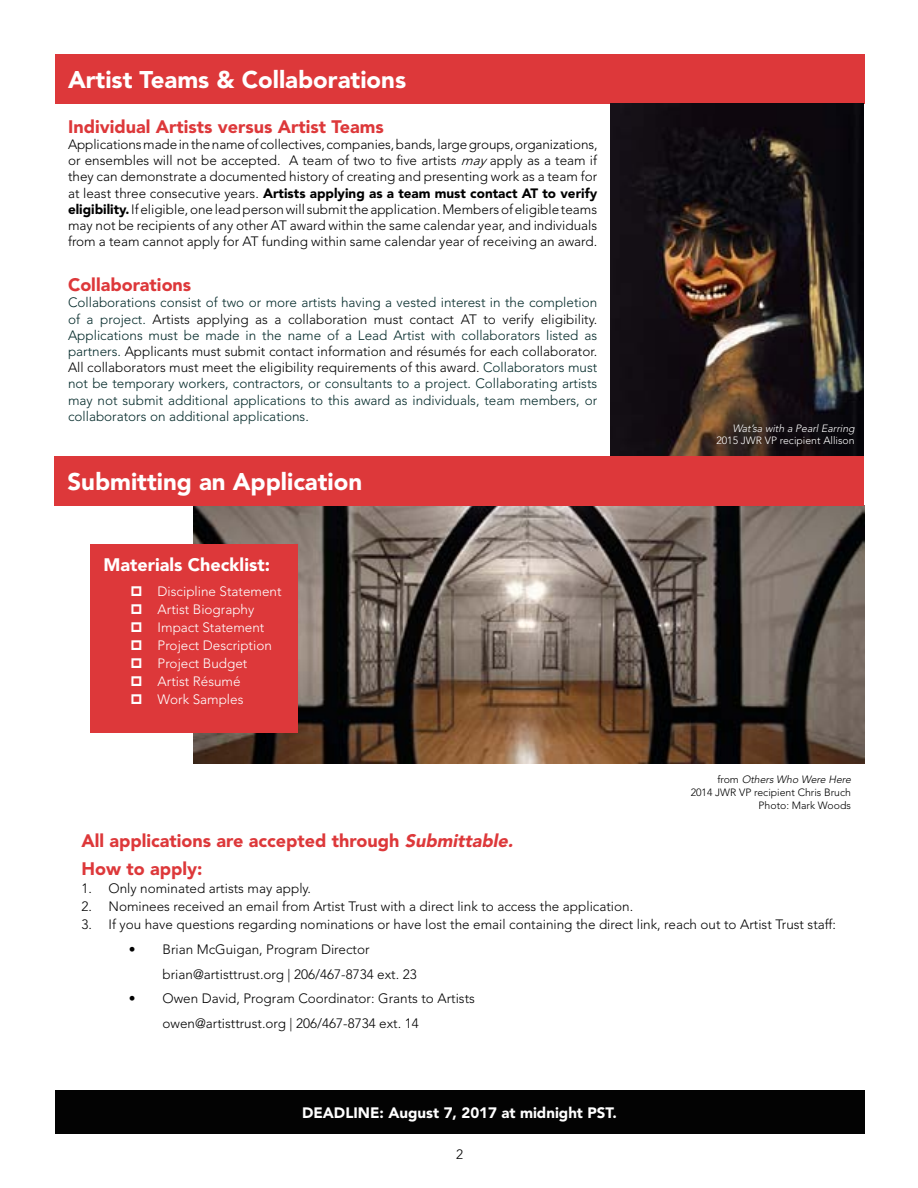
<style>
.page{position:relative;width:918px;height:1188px;background:#fff}
.page>*{position:absolute;margin:0;border:0;box-sizing:border-box;transform-origin:0 0}
.t1{font:900 24px "Avenir LT Std";color:#fff}
.t2{font:900 18px/28.3px "Avenir LT Std";color:#dd383a}
.t3{font:900 18px "Avenir LT Std";color:#fff}
.t4{font:900 15px "Avenir LT Std";color:#fff}
.t5{font:300 13.5px/16.2px "Avenir LT Std";color:#052b2b;text-align:justify}
.t6{font:300 13.5px/16.2px "Avenir LT Std";color:#000;text-align:justify}
.t7{font:300 13.5px/24.8px "Avenir LT Std";color:#030303}
.t8{font:300 13.5px/18px "Avenir LT Std";color:#fff}
.t9{font:300 10.5px/12.6px "Avenir LT Std";color:#000;text-align:right}
.t10{font:300 10.5px "Avenir LT Std";color:#fff}
.t11{font:italic 300 10.5px "Avenir LT Std";color:#fff}
.s1{font-style:italic}
.s2{font-weight:900}
.s3{color:#030303}
.s4{color:#000}
</style>
<div class="page">
<div style="left:55px;top:54px;width:810px;height:49px;background:#dd383a"></div>
<div style="left:55px;top:1090px;width:810px;height:44px;background:#030303"></div>
<img style="left:610px;top:103px;width:254px;height:353px">
<img style="left:194px;top:505px;width:671px;height:258px">
<div style="left:54px;top:456px;width:810px;height:49px;background:#dd383a"></div>
<div style="left:90px;top:544px;width:207px;height:188px;background:#dd383a"></div>
<h1 class="t1" style="left:68px;top:65px;width:340px">Artist Teams &amp; Collaborations</h1>
<h2 class="t2" style="left:68px;top:112px;width:317px">Individual Artists versus Artist Teams</h2>
<p class="t6" style="left:68px;top:136px;width:531px">Applications made in the name of collectives, companies, bands, large groups, organizations, or ensembles will not be accepted. A team of two to five artists <span class="s1">may</span>apply as a team if they can demonstrate a documented history of creating and presenting work as a team for at least three consecutive years. <span class="s2">Artists applying as a team must contact AT to verify eligibility.</span> If eligible, one lead person will submit the application. Members of eligible teams may not be recipients of any other AT award within the same calendar year, and individuals from a team cannot apply for AT funding within same calendar year of receiving an award.</p>
<h2 class="t2" style="left:68px;top:271px;width:125px">Collaborations</h2>
<p class="t5" style="left:68px;top:295px;width:531px">Collaborations consist of two or more artists having a vested interest in the completion of a project. <span class="s3">Artists applying as a collaboration must contact AT to verify eligibility.<br></span>Applications must be made in the name of a Lead Artist with collaborators listed as partners. <span class="s4">Applicants must submit contact information and résumés for each collaborator.<br></span><span class="s3">All collaborators must meet the eligibility requirements of this award.</span> Collaborators must not be temporary workers, contractors, or consultants to a project. Collaborating artists may not submit additional applications to this award as individuals, team members, or collaborators on additional applications.</p>
<h1 class="t1" style="left:68px;top:467px;width:296px">Submitting an Application</h1>
<h2 class="t3" style="left:104px;top:554px;width:168px">Materials Checklist:</h2>
<p class="t8" style="left:158px;top:582px;width:125px">Discipline Statement<br>Artist Biography<br>Impact Statement<br>Project Description<br>Project Budget<br>Artist Résumé<br>Work Samples</p>
<p class="t11" style="left:732px;top:422px;width:126px">Wat’sa with a PearlEarring</p>
<p class="t10" style="left:716px;top:435px;width:140px">2015 JWR VP recipient Allison</p>
<p class="t9" style="left:691px;top:773px;width:164px">f r o m <span class="s1">Others Who Were Here<br></span>2014 JWR VP recipient Chris Bruch<br>Photo: Mark Woods</p>
<h2 class="t2" style="left:82px;top:826px;width:437px">All applications are accepted through <span class="s1">Submittable.<br></span>How to apply:</h2>
<p class="t7" style="left:82px;top:876px;width:231px">1. Only nominated artists may apply.</p>
<p class="t7" style="left:82px;top:894px;width:553px">2. Nominees received an email from Artist Trust with a direct link to access the application.</p>
<p class="t7" style="left:82px;top:912px;width:756px">3. If you have questions regarding nominations or have lost the email containing the direct link, reach out to Artist Trust staff:</p>
<p class="t7" style="left:163px;top:937px;width:256px;text-indent:-34px">• Brian McGuigan, Program Director brian@artisttrust.org | 206/467-8734 ext. 23</p>
<p class="t7" style="left:163px;top:986px;width:314px;text-indent:-34px">• Owen David, Program Coordinator: Grants to Artists owen@artisttrust.org | 206/467-8734 ext. 14</p>
<p class="t4" style="left:302px;top:1104px;width:316px">DEADLINE: August 7, 2017 at midnight PST.</p>
<p class="t7" style="left:456px;top:1142px;width:9px">2</p>
</div>
